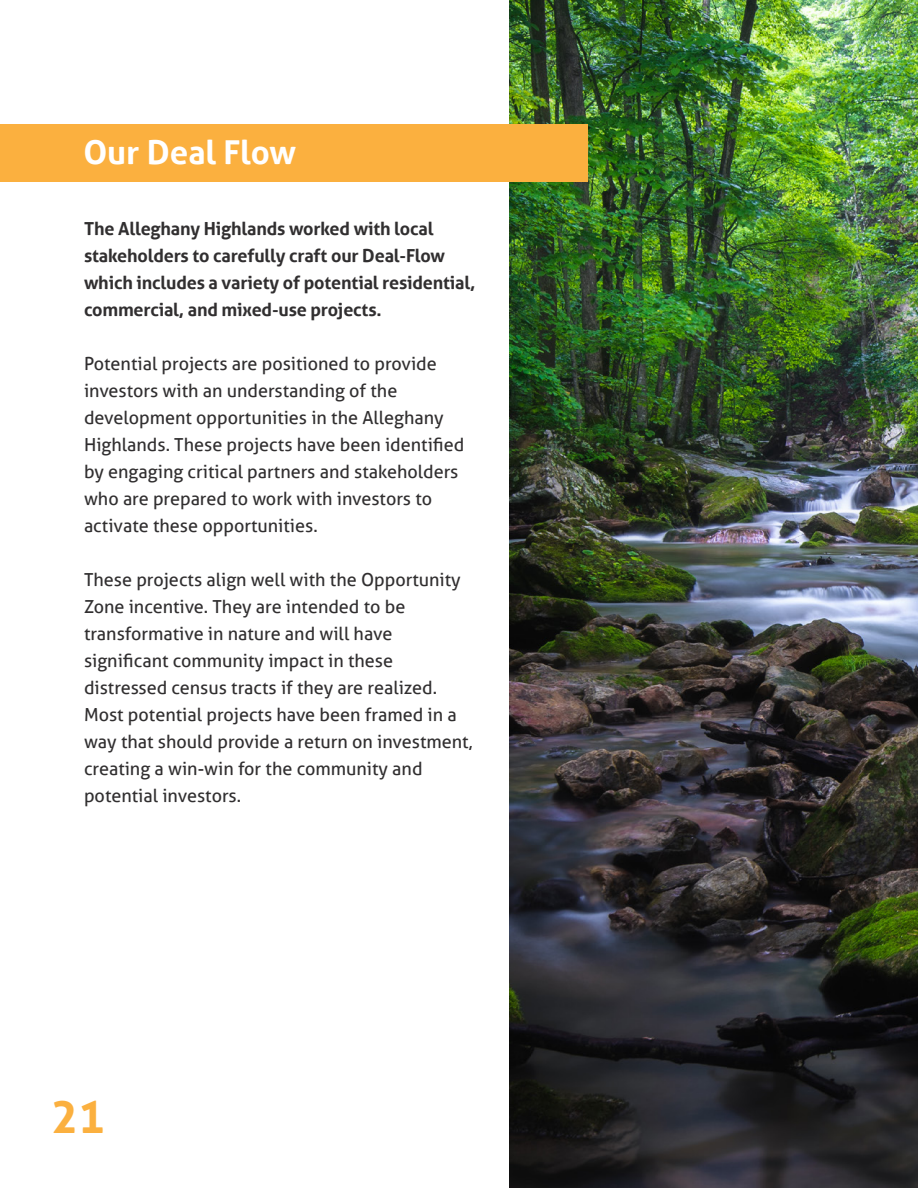
<style>
.page{position:relative;width:918px;height:1188px;background:#fff}
.page>*{position:absolute;margin:0;border:0;box-sizing:border-box;transform-origin:0 0}
.t1{font:700 45px "Aller";color:#fbb03f}
.t2{font:700 33px "Aller";color:#fff}
.t3{font:18px/27px "Aller";color:#312f30}
.t4{font:700 18px/27px "Aller";letter-spacing:-.01em;color:#312f30}
</style>
<div class="page">
<img style="left:510px;top:0;width:408px;height:1188px">
<div style="left:0;top:125px;width:588px;height:57px;background:#fbb03f"></div>
<p class="t2" style="left:83px;top:132px;width:214px">Our Deal Flow</p>
<p class="t4" style="left:84px;top:215px;width:393px">The Alleghany Highlands worked with local stakeholders to carefully craft our Deal-Flow which includes a variety of potential residential, commercial, and mixed-use projects.</p>
<p class="t3" style="left:84px;top:350px;width:382px">Potential projects are positioned to provide investors with an understanding of the development opportunities in the Alleghany Highlands. These projects have been identified by engaging critical partners and stakeholders who are prepared to work with investors to activate these opportunities.</p>
<p class="t3" style="left:84px;top:566px;width:390px">These projects align well with the Opportunity Zone incentive. They are intended to be transformative in nature and will have significant community impact in these distressed census tracts if they are realized.<br>Most potential projects have been framed in a way that should provide a return on investment, creating a win-win for the community and potential investors.</p>
<p class="t1" style="left:51px;top:1089px;width:55px">21</p>
</div>
